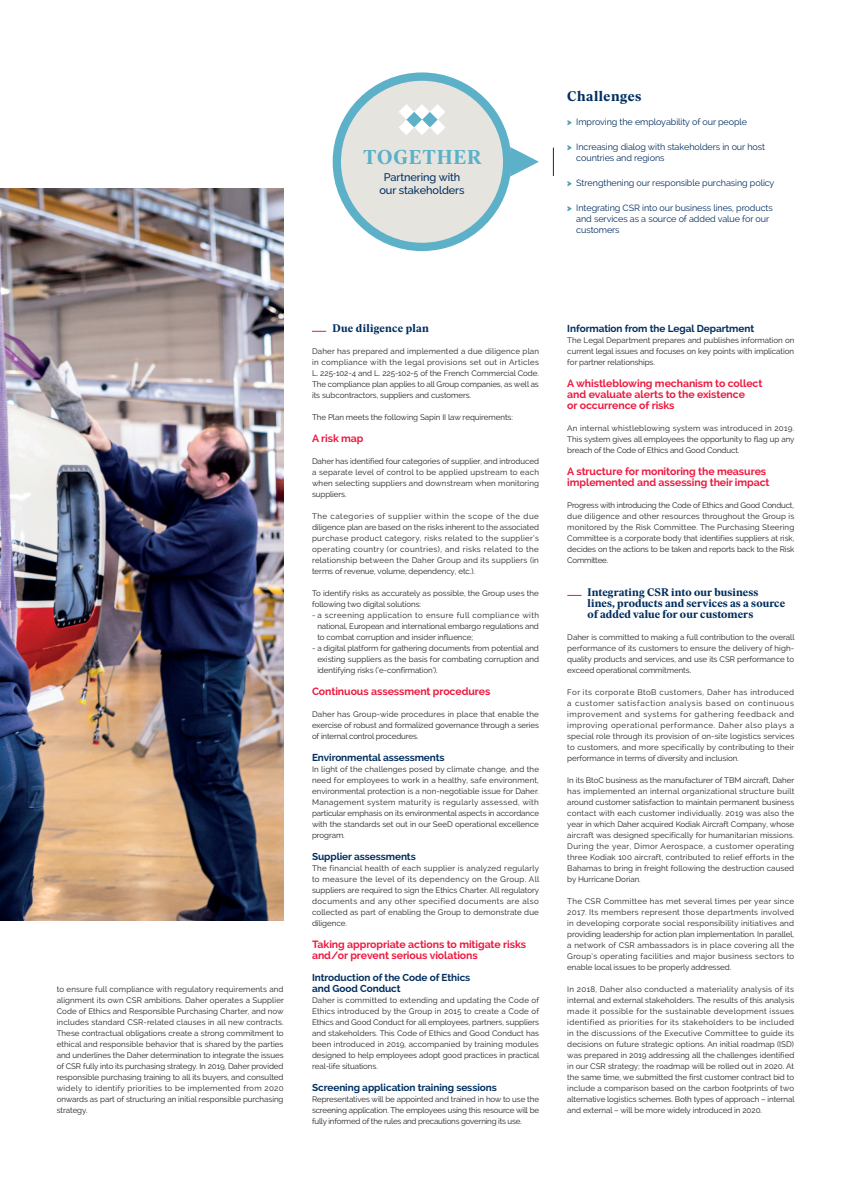
<style>
.page{position:relative;width:851px;height:1191px;background:#fff}
.page>*{position:absolute;margin:0;border:0;box-sizing:border-box;transform-origin:0 0}
.t1{font:700 20px "Ivar Headline";letter-spacing:.045em;color:#5cb1c8}
.t2{font:700 14px "Ivar Headline";letter-spacing:.035em;color:#002e5e}
.t3{font:700 11px/11px "Ivar Headline";letter-spacing:.01em;color:#002e5e}
.t4{font:500 11px/13px "Raleway";letter-spacing:-.01em;color:#002e5e;text-align:center}
.t5{font:700 10.5px/11px "Raleway";letter-spacing:-.005em;color:#ed1a40}
.t6{font:700 10px/11px "Raleway";letter-spacing:-.005em;color:#002e5e}
.t7{font:9px/10.8px "Raleway";letter-spacing:-.01em;color:#002e5e}
.t8{font:8px/11px "Raleway";letter-spacing:-.01em;color:#231f20;text-align:justify}
.s1{font-weight:800;color:#499bb1}
</style>
<div class="page">
<svg style="left:312px;top:331px;width:14px;height:1px"></svg>
<svg style="left:567px;top:595px;width:14px;height:1px"></svg>
<img style="left:0;top:189px;width:283px;height:731px">
<svg style="left:332px;top:72px;width:179px;height:179px;background:#76bbcd"></svg>
<div style="left:344px;top:84px;width:156px;height:156px;background:#e6e4df;border-radius:50%"></div>
<div style="left:341px;top:81px;width:162px;height:162px;border:6px solid #e6e4df;border-radius:50%"></div>
<svg style="left:510px;top:147px;width:29px;height:29px"></svg>
<svg style="left:399px;top:104px;width:46px;height:31px"></svg>
<svg style="left:553px;top:148px;width:1px;height:28px"></svg>
<h1 class="t1" style="left:363px;top:146px;width:120px">TOGETHER</h1>
<h3 class="t4" style="left:379px;top:171px;width:87px">Partnering with our stakeholders</h3>
<h2 class="t2" style="left:567px;top:88px;width:76px">Challenges</h2>
<p class="t7" style="left:567px;top:117px;width:181px"><span class="s1">&gt;</span> Improving the employability of our people</p>
<p class="t7" style="left:576px;top:142px;width:190px;text-indent:-9px"><span class="s1">&gt;</span> Increasing dialog with stakeholders in our host countries and regions</p>
<p class="t7" style="left:567px;top:178px;width:209px"><span class="s1">&gt;</span> Strengthening our responsible purchasing policy</p>
<p class="t7" style="left:576px;top:203px;width:198px;text-indent:-9px"><span class="s1">&gt;</span> Integrating CSR into our business lines, products and services as a source of added value for our customers</p>
<p class="t8" style="left:57px;top:983px;width:229px">to ensure full compliance with regulatory requirements and alignment its own CSR ambitions. Daher operates a Supplier Code of Ethics and Responsible Purchasing Charter, and now includes standard CSR-related clauses in all new contracts.<br>These contractual obligations create a strong commitment to ethical and responsible behavior that is shared by the parties and underlines the Daher determination to integrate the issues of CSR fully into its purchasing strategy. In 2019, Daher provided responsible purchasing training to all its buyers, and consulted widely to identify priorities to be implemented from 2020 onwards as part of structuring an initial responsible purchasing strategy.</p>
<h3 class="t3" style="left:332px;top:322px;width:98px">Due diligence plan</h3>
<p class="t8" style="left:312px;top:345px;width:228px">Daher has prepared and implemented a due diligence plan in compliance with the legal provisions set out in Articles L. 225-102-4 and L. 225-102-5 of the French Commercial Code.<br>The compliance plan applies to all Group companies, as well as its subcontractors, suppliers and customers.</p>
<p class="t8" style="left:312px;top:411px;width:202px">The Plan meets the following Sapin II law requirements:</p>
<h3 class="t5" style="left:312px;top:433px;width:53px">A risk map</h3>
<p class="t8" style="left:312px;top:455px;width:228px">Daher has identified four categories of supplier, and introduced a separate level of control to be applied upstream to each when selecting suppliers and downstream when monitoring suppliers.</p>
<p class="t8" style="left:312px;top:510px;width:228px">The categories of supplier within the scope of the due diligence plan are based on the risks inherent to the associated purchase product category, risks related to the supplier’s operating country (or countries), and risks related to the relationship between the Daher Group and its suppliers (in terms of revenue, volume, dependency, etc.).</p>
<p class="t8" style="left:312px;top:587px;width:228px">To identify risks as accurately as possible, the Group uses the following two digital solutions:</p>
<p class="t8" style="left:317px;top:609px;width:223px;text-indent:-5px">- a screening application to ensure full compliance with national, European and international embargo regulations and to combat corruption and insider influence;</p>
<p class="t8" style="left:317px;top:642px;width:223px;text-indent:-5px">- a digital platform for gathering documents from potential and existing suppliers as the basis for combating corruption and identifying risks (‘e-confirmation’).</p>
<h3 class="t5" style="left:312px;top:686px;width:180px">Continuous assessment procedures</h3>
<p class="t8" style="left:312px;top:708px;width:228px">Daher has Group-wide procedures in place that enable the exercise of robust and formalized governance through a series of internal control procedures.</p>
<p class="t6" style="left:312px;top:752px;width:134px">Environmental assessments</p>
<p class="t8" style="left:312px;top:763px;width:228px">In light of the challenges posed by climate change, and the need for employees to work in a healthy, safe environment, environmental protection is a non-negotiable issue for Daher.<br>Management system maturity is regularly assessed, with particular emphasis on its environmental aspects in accordance with the standards set out in our SeeD operational excellence program.</p>
<p class="t6" style="left:312px;top:851px;width:105px">Supplier assessments</p>
<p class="t8" style="left:312px;top:862px;width:229px">The financial health of each supplier is analyzed regularly to measure the level of its dependency on the Group. All suppliers are required to sign the Ethics Charter. All regulatory documents and any other specified documents are also collected as part of enabling the Group to demonstrate due diligence.</p>
<h3 class="t5" style="left:312px;top:939px;width:215px">Taking appropriate actions to mitigate risks and/or prevent serious violations</h3>
<p class="t6" style="left:312px;top:972px;width:160px">Introduction of the Code of Ethics and Good Conduct</p>
<p class="t8" style="left:312px;top:994px;width:229px">Daher is committed to extending and updating the Code of Ethics introduced by the Group in 2015 to create a Code of Ethics and Good Conduct for all employees, partners, suppliers and stakeholders. This Code of Ethics and Good Conduct has been introduced in 2019, accompanied by training modules designed to help employees adopt good practices in practical real-life situations.</p>
<p class="t6" style="left:312px;top:1082px;width:186px">Screening application training sessions</p>
<p class="t8" style="left:312px;top:1093px;width:228px">Representatives will be appointed and trained in how to use the screening application. The employees using this resource will be fully informed of the rules and precautions governing its use.</p>
<p class="t6" style="left:567px;top:323px;width:188px">Information from the Legal Department</p>
<p class="t8" style="left:567px;top:334px;width:228px">The Legal Department prepares and publishes information on current legal issues and focuses on key points with implication for partner relationships.</p>
<h3 class="t5" style="left:567px;top:378px;width:197px">A whistleblowing mechanism to collect and evaluate alerts to the existence<br>or occurrence of risks</h3>
<p class="t8" style="left:567px;top:422px;width:229px">An internal whistleblowing system was introduced in 2019.<br>This system gives all employees the opportunity to flag up any breach of the Code of Ethics and Good Conduct.</p>
<h3 class="t5" style="left:567px;top:466px;width:204px">A structure for monitoring the measures implemented and assessing their impact</h3>
<p class="t8" style="left:567px;top:499px;width:228px">Progress with introducing the Code of Ethics and Good Conduct, due diligence and other resources throughout the Group is monitored by the Risk Committee. The Purchasing Steering Committee is a corporate body that identifies suppliers at risk, decides on the actions to be taken and reports back to the Risk Committee.</p>
<h3 class="t3" style="left:587px;top:586px;width:199px">Integrating CSR into our business lines, products and services as a source of added value for our customers</h3>
<p class="t8" style="left:567px;top:631px;width:228px">Daher is committed to making a full contribution to the overall performance of its customers to ensure the delivery of high&shy;quality products and services, and use its CSR performance to exceed operational commitments.</p>
<p class="t8" style="left:567px;top:686px;width:228px">For its corporate BtoB customers, Daher has introduced a customer satisfaction analysis based on continuous improvement and systems for gathering feedback and improving operational performance. Daher also plays a special role through its provision of on-site logistics services to customers, and more specifically by contributing to their performance in terms of diversity and inclusion.</p>
<p class="t8" style="left:567px;top:774px;width:228px">In its BtoC business as the manufacturer of TBM aircraft, Daher has implemented an internal organizational structure built around customer satisfaction to maintain permanent business contact with each customer individually. 2019 was also the year in which Daher acquired Kodiak Aircraft Company, whose aircraft was designed specifically for humanitarian missions.<br>During the year, Dimor Aerospace, a customer operating three Kodiak 100 aircraft, contributed to relief efforts in the Bahamas to bring in freight following the destruction caused by Hurricane Dorian.</p>
<p class="t8" style="left:567px;top:895px;width:228px">The CSR Committee has met several times per year since 2017. Its members represent those departments involved in developing corporate social responsibility initiatives and providing leadership for action plan implementation. In parallel, a network of CSR ambassadors is in place covering all the Group’s operating facilities and major business sectors to enable local issues to be properly addressed.</p>
<p class="t8" style="left:567px;top:983px;width:229px">In 2018, Daher also conducted a materiality analysis of its internal and external stakeholders. The results of this analysis made it possible for the sustainable development issues identified as priorities for its stakeholders to be included in the discussions of the Executive Committee to guide its decisions on future strategic options. An initial roadmap (ISD) was prepared in 2019 addressing all the challenges identified in our CSR strategy; the roadmap will be rolled out in 2020. At the same time, we submitted the first customer contract bid to include a comparison based on the carbon footprints of two alternative logistics schemes. Both types of approach – internal and external – will be more widely introduced in 2020.</p>
</div>
